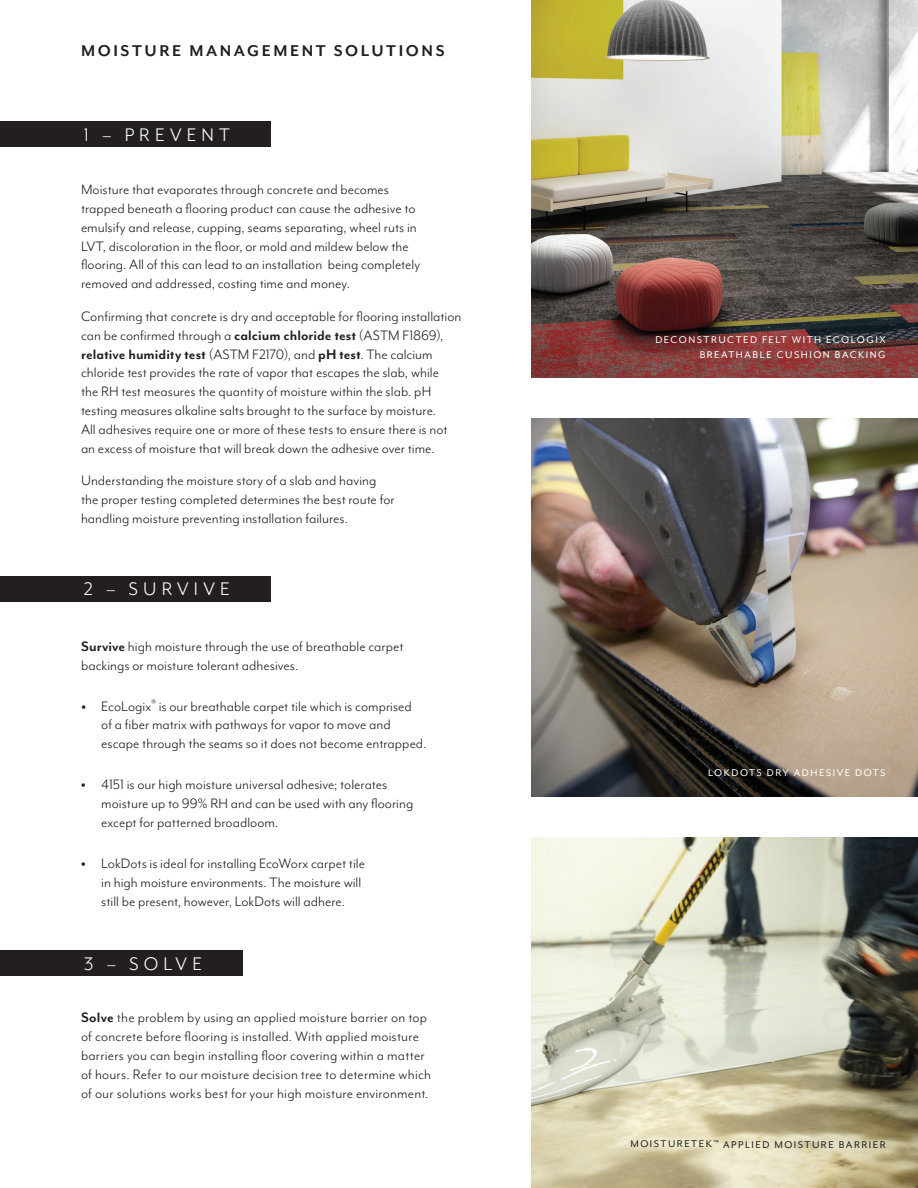
<style>
.page{position:relative;width:918px;height:1188px;background:#fff}
.page>*{position:absolute;margin:0;border:0;box-sizing:border-box;transform-origin:0 0}
.t1{font:21px "Mr Eaves Mod OT";letter-spacing:.24em;color:#fff}
.t2{font:700 18px "Mr Eaves Mod OT";letter-spacing:.14em;color:#231f20}
.t3{font:15.75px/18.9px "Mr Eaves Mod OT";color:#231f20}
.t4{font:11.25px/15px "Mr Eaves Mod OT";letter-spacing:.135em;color:#fff;text-align:right}
.t5{font:11.25px "Mr Eaves Mod OT";letter-spacing:.135em;color:#231f20}
.s1{font-weight:700}
.s2{font-weight:800}
</style>
<div class="page">
<div style="left:0;top:122px;width:270px;height:25px;background:#231f20"></div>
<div style="left:0;top:576px;width:270px;height:26px;background:#231f20"></div>
<div style="left:0;top:950px;width:243px;height:26px;background:#231f20"></div>
<img style="left:532px;top:418px;width:386px;height:378px">
<img style="left:532px;top:837px;width:386px;height:351px">
<img style="left:532px;top:0;width:386px;height:378px">
<p class="t2" style="left:81px;top:41px;width:365px">MOISTURE MANAGEMENT SOLUTIONS</p>
<h1 class="t1" style="left:84px;top:123px;width:147px">1 – PREVENT</h1>
<p class="t3" style="left:81px;top:180px;width:341px">Moisture that evaporates through concrete and becomes trapped beneath a flooring product can cause the adhesive to emulsify and release, cupping, seams separating, wheel ruts in LVT, discoloration in the floor, or mold and mildew below the flooring. All of this can lead to an installation being completely removed and addressed, costing time and money.</p>
<p class="t3" style="left:81px;top:307px;width:382px">Confirming that concrete is dry and acceptable for flooring installation can be confirmed through a <span class="s1">calcium chloride test</span> (ASTM F1869), <span class="s1">relative humidity test</span> (ASTM F2170), and <span class="s1">pH test</span>. The calcium chloride test provides the rate of vapor that escapes the slab, while<br>the RH test measures the quantity of moisture within the slab. pH testing measures alkaline salts brought to the surface by moisture.<br>All adhesives require one or more of these tests to ensure there is not an excess of moisture that will break down the adhesive over time.</p>
<p class="t3" style="left:81px;top:471px;width:315px">Understanding the moisture story of a slab and having the proper testing completed determines the best route for handling moisture preventing installation failures.</p>
<h1 class="t1" style="left:84px;top:578px;width:148px">2 – SURVIVE</h1>
<p class="t3" style="left:81px;top:637px;width:324px"><span class="s1">Survive</span> high moisture through the use of breathable carpet backings or moisture tolerant adhesives.</p>
<p class="t3" style="left:101px;top:697px;width:327px;text-indent:-20px"><span class="s2">•</span> EcoLogix<sup>®</sup> is our breathable carpet tile which is comprised of a fiber matrix with pathways for vapor to move and escape through the seams so it does not become entrapped.</p>
<p class="t3" style="left:101px;top:775px;width:314px;text-indent:-20px"><span class="s2">•</span> 4151 is our high moisture universal adhesive; tolerates moisture up to 99% RH and can be used with any flooring except for patterned broadloom.</p>
<p class="t3" style="left:101px;top:854px;width:265px;text-indent:-20px"><span class="s2">•</span> LokDots is ideal for installing EcoWorx carpet tile in high moisture environments. The moisture will still be present, however, LokDots will adhere.</p>
<h1 class="t1" style="left:84px;top:952px;width:120px">3 – SOLVE</h1>
<p class="t3" style="left:81px;top:1009px;width:352px"><span class="s1">Solve</span> the problem by using an applied moisture barrier on top of concrete before flooring is installed. With applied moisture barriers you can begin installing floor covering within a matter of hours. Refer to our moisture decision tree to determine which of our solutions works best for your high moisture environment.</p>
<p class="t4" style="left:655px;top:332px;width:232px">DECONSTRUCTED FELT WITH ECOLOGIX<br>BREATHABLE CUSHION BACKING</p>
<p class="t4" style="left:708px;top:766px;width:179px">LOKDOTS DRY ADHESIVE DOTS</p>
<p class="t5" style="left:630px;top:1138px;width:257px">MOISTURETEK<sup>™</sup> APPLIED MOISTURE BARRIER</p>
</div>
